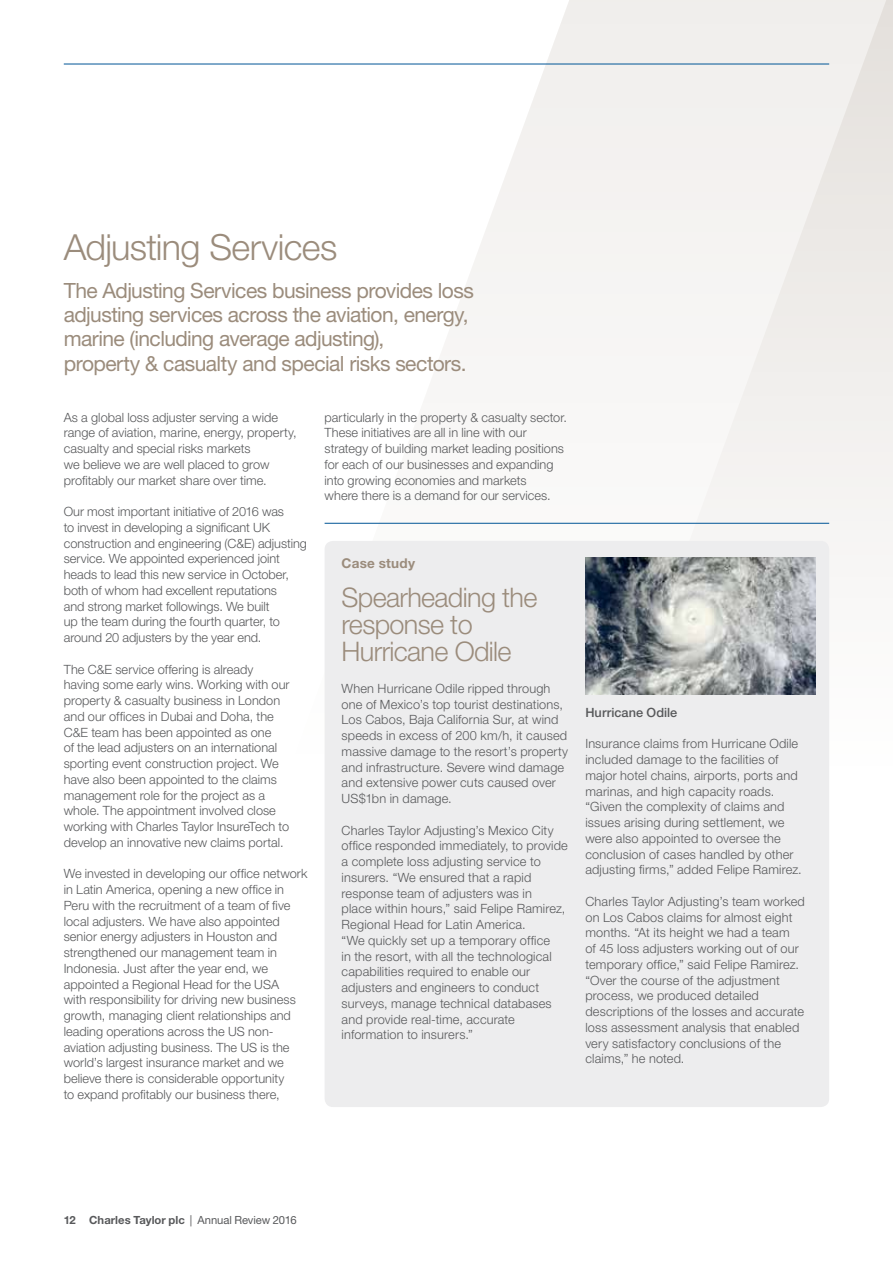
<style>
.page{position:relative;width:893px;height:1263px;background:#fff}
.page>*{position:absolute;margin:0;border:0;box-sizing:border-box;transform-origin:0 0}
.t1{font:300 36px "Helvetica Neue LT Std";letter-spacing:-.02em;color:#9b8c7c}
.t2{font:300 27px/27px "Helvetica Neue LT Std";letter-spacing:-.025em;color:#9b8c7c}
.t3{font:21px/24px "Helvetica Neue LT Std";letter-spacing:-.03em;color:#9b8c7c}
.t4{font:700 13.5px "Helvetica Neue LT Std";letter-spacing:.02em;color:#9b8c7c}
.t5{font:300 12.75px/15.8px "Helvetica Neue LT Std";letter-spacing:.005em;color:#58595b}
.t6{font:500 12.75px "Helvetica Neue LT Std";letter-spacing:.005em;color:#58595b}
.t7{font:700 11.25px "Helvetica Neue LT Std";color:#58595b}
.s1{font-weight:400}
</style>
<div class="page">
<svg style="left:286px;top:0;width:317px;height:547px"></svg>
<svg style="left:603px;top:0;width:290px;height:598px;fill:#f3f1f0"></svg>
<hr style="left:64px;top:64px;width:765px;height:1px;background:#005596">
<div style="left:325px;top:541px;width:504px;height:566px;background:#ededee;border-radius:9px"></div>
<img style="left:585px;top:558px;width:230px;height:136px">
<hr style="left:325px;top:523px;width:504px;height:1px;background:#005596">
<h1 class="t1" style="left:64px;top:225px;width:275px">Adjusting Services</h1>
<h3 class="t3" style="left:64px;top:279px;width:412px">The Adjusting Services business provides loss adjusting services across the aviation, energy, marine (including average adjusting),<br>property &amp; casualty and special risks sectors.</h3>
<p class="t5" style="left:325px;top:409px;width:244px">particularly in the property &amp; casualty sector.<br>These initiatives are all in line with our strategy of building market leading positions for each of our businesses and expanding into growing economies and markets<br>where there is a demand for our services.</p>
<p class="t5" style="left:64px;top:409px;width:234px">As a global loss adjuster serving a wide range of aviation, marine, energy, property, casualty and special risks markets<br>we believe we are well placed to grow profitably our market share over time.</p>
<p class="t5" style="left:64px;top:503px;width:245px">Our most important initiative of 2016 was<br>to invest in developing a significant UK construction and engineering (C&amp;E) adjusting service. We appointed experienced joint heads to lead this new service in October, both of whom had excellent reputations<br>and strong market followings. We built<br>up the team during the fourth quarter, to around 20 adjusters by the year end.</p>
<p class="t5" style="left:64px;top:661px;width:227px">The C&amp;E service offering is already having some early wins. Working with our property &amp; casualty business in London and our offices in Dubai and Doha, the C&amp;E team has been appointed as one<br>of the lead adjusters on an international sporting event construction project. We have also been appointed to the claims management role for the project as a whole. The appointment involved close working with Charles Taylor InsureTech to develop an innovative new claims portal.</p>
<p class="t5" style="left:64px;top:866px;width:245px">We invested in developing our office network in Latin America, opening a new office in Peru with the recruitment of a team of five local adjusters. We have also appointed senior energy adjusters in Houston and strengthened our management team in Indonesia. Just after the year end, we appointed a Regional Head for the USA<br>with responsibility for driving new business growth, managing client relationships and leading operations across the US non&shy;aviation adjusting business. The US is the world’s largest insurance market and we believe there is considerable opportunity<br>to expand profitably our business there,</p>
<p class="t4" style="left:342px;top:554px;width:75px">Case study</p>
<h2 class="t2" style="left:342px;top:584px;width:197px">Spearheading the response to<br>Hurricane Odile</h2>
<p class="t5" style="left:342px;top:680px;width:228px">When Hurricane Odile ripped through one of Mexico’s top tourist destinations, Los Cabos, Baja California Sur, at wind speeds in excess of 200 km/h, it caused massive damage to the resort’s property and infrastructure. Severe wind damage and extensive power cuts caused over US$1bn in damage.</p>
<p class="t5" style="left:342px;top:822px;width:228px">Charles Taylor Adjusting’s Mexico City office responded immediately, to provide a complete loss adjusting service to insurers. “We ensured that a rapid response team of adjusters was in<br>place within hours,” said Felipe Ramirez, Regional Head for Latin America.<br>“We quickly set up a temporary office<br>in the resort, with all the technological capabilities required to enable our adjusters and engineers to conduct surveys, manage technical databases and provide real-time, accurate information to insurers.”</p>
<p class="t6" style="left:585px;top:705px;width:93px">Hurricane Odile</p>
<p class="t5" style="left:585px;top:736px;width:218px">Insurance claims from Hurricane Odile included damage to the facilities of major hotel chains, airports, ports and marinas, and high capacity roads. “Given the complexity of claims and issues arising during settlement, we were also appointed to oversee the conclusion of cases handled by other adjusting firms,” added Felipe Ramirez.</p>
<p class="t5" style="left:585px;top:893px;width:221px">Charles Taylor Adjusting’s team worked on Los Cabos claims for almost eight months. “At its height we had a team<br>of 45 loss adjusters working out of our temporary office,” said Felipe Ramirez. “Over the course of the adjustment process, we produced detailed descriptions of the losses and accurate loss assessment analysis that enabled very satisfactory conclusions of the claims,” he noted.</p>
<p class="t7" style="left:64px;top:1213px;width:234px">12 Charles Taylor plc <span class="s1">| Annual Review 2016</span></p>
</div>
